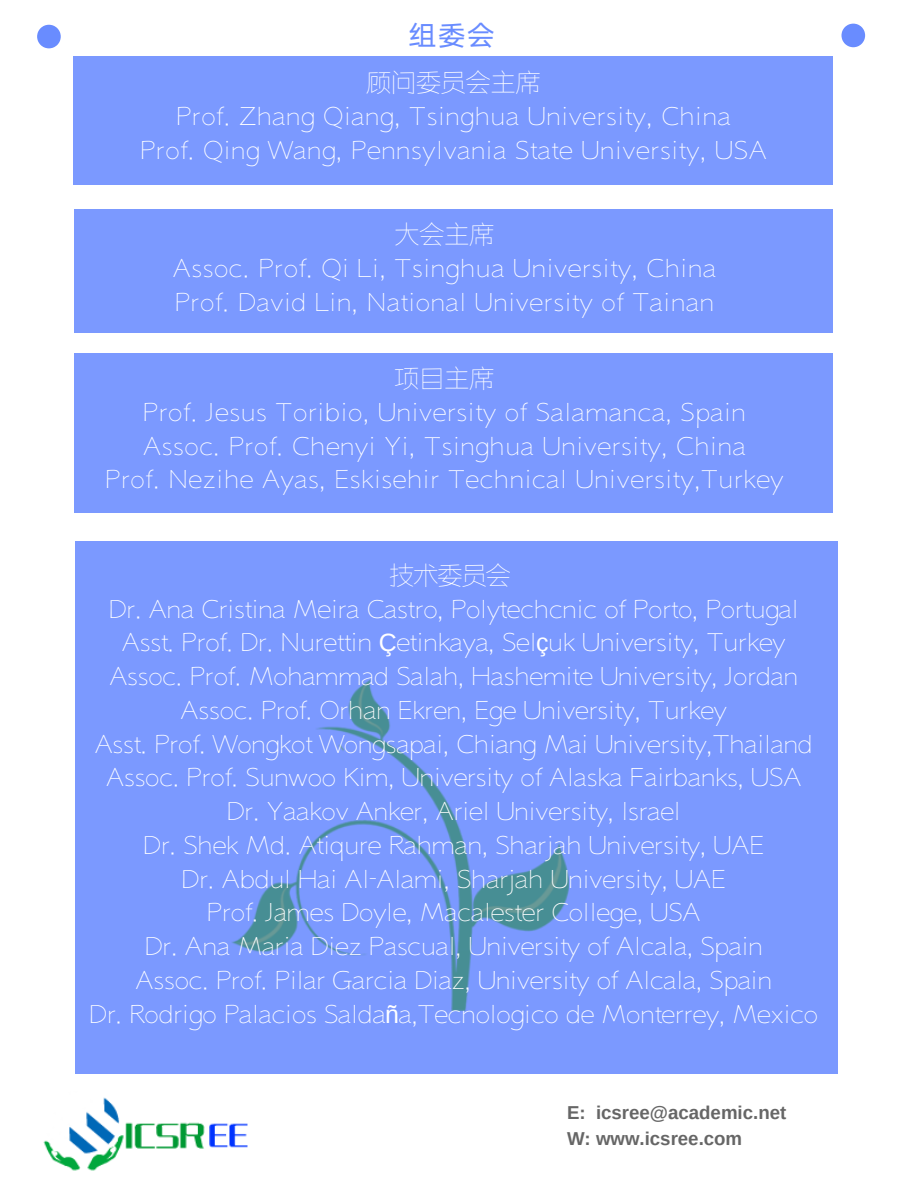
<style>
.page{position:relative;width:918px;height:1188px;background:#fff}
.page>*{position:absolute;margin:0;border:0;box-sizing:border-box;transform-origin:0 0}
.t1{font:28.05px "HY Qi Hei EES";color:#698cff}
.t2{font:24.9px/33.8px "HY Yuan Long Hei CEJ";letter-spacing:-.03em;color:#fff;text-align:center}
.t3{font:24.9px/33.8px "HY Yuan Long Hei CEJ";color:#fff;text-align:center}
.t4{font:700 18.75px/25.8px "Arimo";color:#666}
.s1{font-family:"Liberation Sans"}
</style>
<div class="page">
<div style="left:75px;top:541px;width:763px;height:532px;background:#7b99ff"></div>
<img style="left:232px;top:680px;width:336px;height:330px">
<svg style="left:842px;top:24px;width:23px;height:23px"></svg>
<svg style="left:37px;top:25px;width:24px;height:23px"></svg>
<img style="left:43px;top:1097px;width:205px;height:74px">
<div style="left:73px;top:56px;width:759px;height:129px;background:#7b99ff"></div>
<div style="left:74px;top:209px;width:758px;height:124px;background:#7b99ff"></div>
<div style="left:74px;top:353px;width:758px;height:160px;background:#7b99ff"></div>
<p class="t1" style="left:409px;top:19px;width:88px">组委会</p>
<p class="t3" style="left:140px;top:67px;width:629px">顾问委员会主席<br>Prof. Zhang Qiang, Tsinghua University, China<br>Prof. Qing Wang, Pennsylvania State University, USA</p>
<p class="t3" style="left:172px;top:219px;width:545px">大会主席<br>Assoc. Prof. Qi Li, Tsinghua University, China<br>Prof. David Lin, National University of Tainan</p>
<p class="t3" style="left:105px;top:363px;width:681px">项目主席<br>Prof. Jesus Toribio, University of Salamanca, Spain Assoc. Prof. Chenyi Yi, Tsinghua University, China<br>Prof. Nezihe Ayas, Eskisehir Technical University,Turkey</p>
<p class="t2" style="left:89px;top:560px;width:731px">技术委员会<br>Dr. Ana Cristina Meira Castro, Polytechcnic of Porto, Portugal Asst. Prof. Dr. Nurettin <span class="s1">Ç</span>etinkaya, Sel<span class="s1">ç</span>uk University, Turkey Assoc. Prof. Mohammad Salah, Hashemite University, Jordan Assoc. Prof. Orhan Ekren, Ege University, Turkey<br>Asst. Prof. Wongkot Wongsapai, Chiang Mai University,Thailand Assoc. Prof. Sunwoo Kim, University of Alaska Fairbanks, USA Dr. Yaakov Anker, Ariel University, Israel<br>Dr. Shek Md. Atiqure Rahman, Sharjah University, UAE<br>Dr. Abdul Hai Al-Alami, Sharjah University, UAE<br>Prof. James Doyle, Macalester College, USA<br>Dr. Ana Maria Diez Pascual, University of Alcala, Spain<br>Assoc. Prof. Pilar Garcia Diaz, University of Alcala, Spain<br>Dr. Rodrigo Palacios Salda<span class="s1">ñ</span>a,Tecnologico de Monterrey, Mexico</p>
<p class="t4" style="left:567px;top:1100px;width:221px">E: icsree@academic.net<br>W: www.icsree.com</p>
</div>
